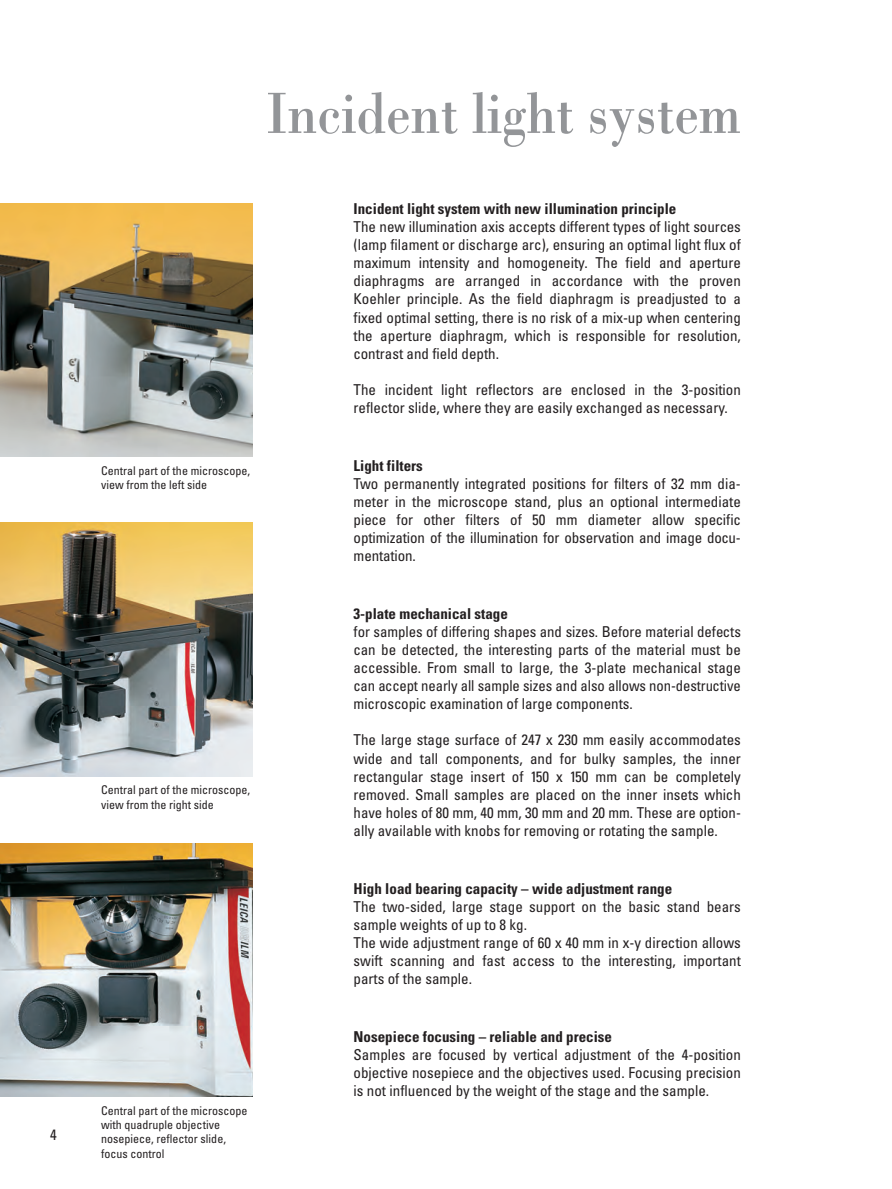
<style>
.page{position:relative;width:892px;height:1189px;background:#fff}
.page>*{position:absolute;margin:0;border:0;box-sizing:border-box;transform-origin:0 0}
.t1{font:60px "Leicana";color:#939598}
.t2{font:condensed 15px/18px "Univers";color:#231f20;text-align:justify}
.t3{font:700 condensed 15px "Univers";color:#231f20}
.t4{font:condensed 12px/14.4px "Univers";color:#231f20}
</style>
<div class="page">
<img style="left:0;top:203px;width:252px;height:253px">
<img style="left:0;top:843px;width:252px;height:253px">
<img style="left:0;top:523px;width:252px;height:253px">
<p class="t2" style="left:50px;top:1127px;width:8px">4</p>
<h1 class="t1" style="left:266px;top:76px;width:476px">Incident light system</h1>
<p class="t4" style="left:101px;top:464px;width:150px">Central part of the microscope, view from the left side</p>
<p class="t4" style="left:101px;top:784px;width:150px">Central part of the microscope, view from the right side</p>
<p class="t4" style="left:101px;top:1104px;width:147px">Central part of the microscope with quadruple objective nosepiece, reflector slide, focus control</p>
<p class="t3" style="left:353px;top:203px;width:324px">Incident light system with new illumination principle</p>
<p class="t2" style="left:353px;top:219px;width:388px">The new illumination axis accepts different types of light sources (lamp filament or discharge arc), ensuring an optimal light flux of maximum intensity and homogeneity. The field and aperture diaphragms are arranged in accordance with the proven Koehler principle. As the field diaphragm is preadjusted to a fixed optimal setting, there is no risk of a mix-up when centering the aperture diaphragm, which is responsible for resolution, contrast and field depth.</p>
<p class="t2" style="left:353px;top:382px;width:388px">The incident light reflectors are enclosed in the 3-position reflector slide, where they are easily exchanged as necessary.</p>
<p class="t3" style="left:353px;top:460px;width:71px">Light filters</p>
<p class="t2" style="left:353px;top:476px;width:388px">Two permanently integrated positions for filters of 32 mm dia&shy;meter in the microscope stand, plus an optional intermediate piece for other filters of 50 mm diameter allow specific optimization of the illumination for observation and image docu&shy;mentation.</p>
<p class="t3" style="left:353px;top:608px;width:156px">3-plate mechanical stage</p>
<p class="t2" style="left:353px;top:624px;width:388px">for samples of differing shapes and sizes. Before material defects can be detected, the interesting parts of the material must be accessible. From small to large, the 3-plate mechanical stage can accept nearly all sample sizes and also allows non-destructive microscopic examination of large components.</p>
<p class="t2" style="left:353px;top:732px;width:388px">The large stage surface of 247 x 230 mm easily accommodates wide and tall components, and for bulky samples, the inner rectangular stage insert of 150 x 150 mm can be completely removed. Small samples are placed on the inner insets which have holes of 80 mm, 40 mm, 30 mm and 20 mm. These are option&shy;ally available with knobs for removing or rotating the sample.</p>
<p class="t3" style="left:353px;top:883px;width:320px">High load bearing capacity – wide adjustment range</p>
<p class="t2" style="left:353px;top:899px;width:388px;text-align:left">The two-sided, large stage support on the basic stand bears sample weights of up to 8 kg.<br>The wide adjustment range of 60 x 40 mm in x-y direction allows swift scanning and fast access to the interesting, important parts of the sample.</p>
<p class="t3" style="left:353px;top:1031px;width:260px">Nosepiece focusing – reliable and precise</p>
<p class="t2" style="left:353px;top:1047px;width:388px">Samples are focused by vertical adjustment of the 4-position objective nosepiece and the objectives used. Focusing precision is not influenced by the weight of the stage and the sample.</p>
</div>
